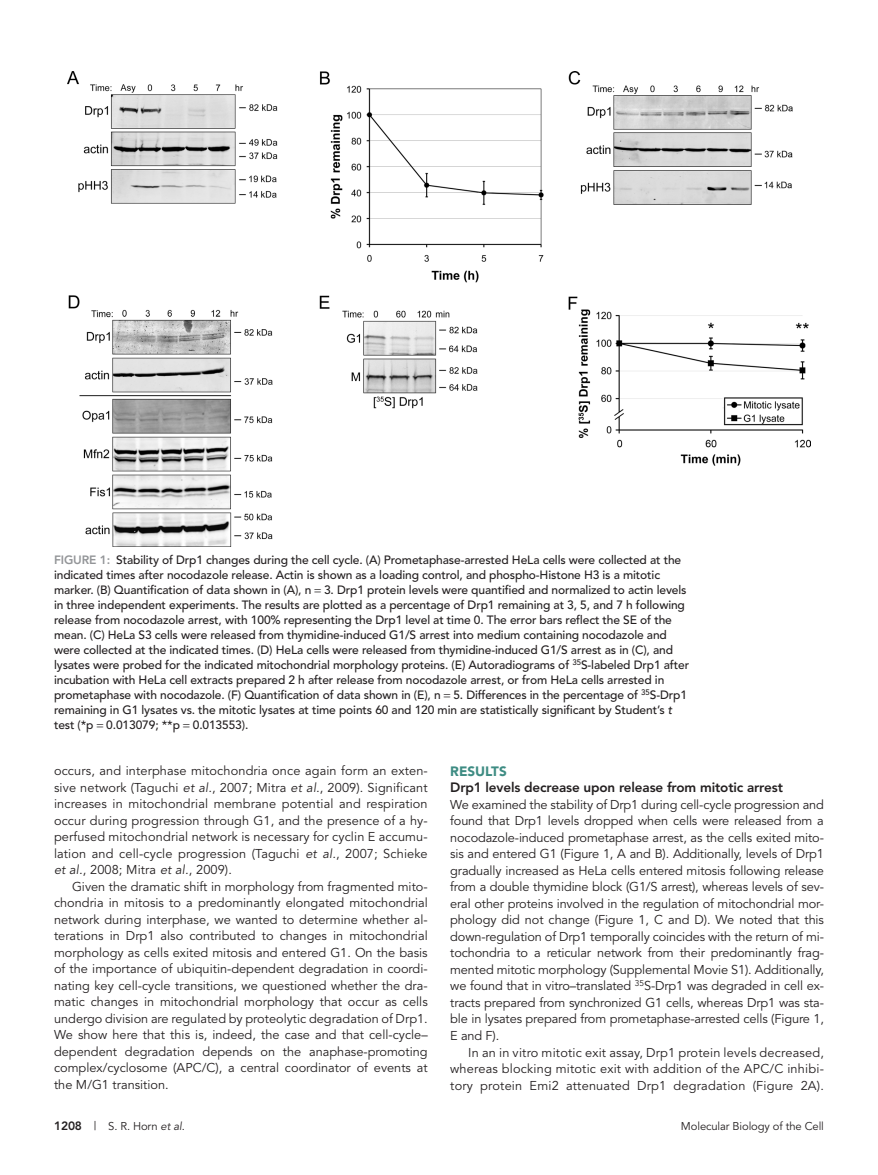
<style>
.page{position:relative;width:878px;height:1175px;background:#fff}
.page>*{position:absolute;margin:0;border:0;box-sizing:border-box;transform-origin:0 0}
.B_heads_after_A_aven{font:800 13.5px "Avenir";letter-spacing:-.01em;color:#231f20}
.A_head{font:900 13.5px "Avenir";color:#3e8c83}
.Body_Text_next_aveni{font:12.75px/16.5px "Avenir";letter-spacing:.01em;color:#231f20;text-align:justify}
.Body_Text_avenir{font:12.75px/16.5px "Avenir";letter-spacing:-.01em;color:#231f20;text-align:justify}
.Figure_caption_35_5p{font:500 12px/15px "Avenir";letter-spacing:-.01em;color:#231f20}
.Body_Text_avenir-2{font:11.25px "Avenir";letter-spacing:-.01em;color:#231f20}
.s1{font-weight:800;color:#939598}
.s2{font-style:italic}
.s3{font-weight:800;font-size:12px}
.s4{font-size:12px}
</style>
<div class="page">
<img style="left:67px;top:72px;width:743px;height:475px">
<p class="Figure_caption_35_5p" style="left:54px;top:553px;width:636px"><span class="s1">FIGURE 1:</span> Stability of Drp1 changes during the cell cycle. (A) Prometaphase-arrested HeLa cells were collected at the indicated times after nocodazole release. Actin is shown as a loading control, and phospho-Histone H3 is a mitotic marker. (B) Quantification of data shown in (A), n 3. Drp1 protein levels were quantified and normalized to actin levels in three independent experiments. The results are plotted as a percentage of Drp1 remaining at 3, 5, and 7 h following release from nocodazole arrest, with 100% representing the Drp1 level at time 0. The error bars reflect the SE of the mean. (C) HeLa S3 cells were released from thymidine-induced G1/S arrest into medium containing nocodazole and were collected at the indicated times. (D) HeLa cells were released from thymidine-induced G1/S arrest as in (C), and lysates were probed for the indicated mitochondrial morphology proteins. (E) Autoradiograms of <sup>35</sup>S-labeled Drp1 after incubation with HeLa cell extracts prepared 2 h after release from nocodazole arrest, or from HeLa cells arrested in prometaphase with nocodazole. (F) Quantification of data shown in (E), n 5. Differences in the percentage of <sup>35</sup>S-Drp1 remaining in G1 lysates vs. the mitotic lysates at time points 60 and 120 min are statistically significant by Student’s <span class="s2">t </span>test (*p 0.013079; **p 0.013553).</p>
<p class="Body_Text_next_aveni" style="left:54px;top:763px;width:375px">occurs, and interphase mitochondria once again form an exten&shy;sive network (Taguchi <span class="s2">et al.</span>, 2007; Mitra <span class="s2">et al.</span>, 2009). Significant increases in mitochondrial membrane potential and respiration occur during progression through G1, and the presence of a hy&shy;perfused mitochondrial network is necessary for cyclin E accumu&shy;lation and cell-cycle progression (Taguchi <span class="s2">et al.</span>, 2007; Schieke <span class="s2">et al.</span>, 2008; Mitra <span class="s2">et al.</span>, 2009).</p>
<p class="Body_Text_next_aveni" style="left:54px;top:878px;width:375px;text-indent:18px">Given the dramatic shift in morphology from fragmented mito&shy;chondria in mitosis to a predominantly elongated mitochondrial network during interphase, we wanted to determine whether al&shy;terations in Drp1 also contributed to changes in mitochondrial morphology as cells exited mitosis and entered G1. On the basis of the importance of ubiquitin-dependent degradation in coordi&shy;nating key cell-cycle transitions, we questioned whether the dra&shy;matic changes in mitochondrial morphology that occur as cells undergo division are regulated by proteolytic degradation of Drp1.<br>We show here that this is, indeed, the case and that cell-cycle– dependent degradation depends on the anaphase-promoting complex/cyclosome (APC/C), a central coordinator of events at the M/G1 transition.</p>
<p class="A_head" style="left:450px;top:763px;width:58px">RESULTS</p>
<p class="B_heads_after_A_aven" style="left:450px;top:779px;width:334px">Drp1 levels decrease upon release from mitotic arrest</p>
<p class="Body_Text_avenir" style="left:450px;top:796px;width:375px">We examined the stability of Drp1 during cell-cycle progression and found that Drp1 levels dropped when cells were released from a nocodazole-induced prometaphase arrest, as the cells exited mito&shy;sis and entered G1 (Figure 1, A and B). Additionally, levels of Drp1 gradually increased as HeLa cells entered mitosis following release from a double thymidine block (G1/S arrest), whereas levels of sev&shy;eral other proteins involved in the regulation of mitochondrial mor&shy;phology did not change (Figure 1, C and D). We noted that this down-regulation of Drp1 temporally coincides with the return of mi&shy;tochondria to a reticular network from their predominantly frag&shy;mented mitotic morphology (Supplemental Movie S1). Additionally, we found that in vitro–translated <sup>35</sup>S-Drp1 was degraded in cell ex&shy;tracts prepared from synchronized G1 cells, whereas Drp1 was sta&shy;ble in lysates prepared from prometaphase-arrested cells (Figure 1, E and F).</p>
<p class="Body_Text_next_aveni" style="left:450px;top:1044px;width:375px;text-indent:18px">In an in vitro mitotic exit assay, Drp1 protein levels decreased, whereas blocking mitotic exit with addition of the APC/C inhibi&shy;tory protein Emi2 attenuated Drp1 degradation (Figure 2A).</p>
<p class="Body_Text_avenir-2" style="left:54px;top:1119px;width:132px"><span class="s3">1208</span> <span class="s4">|</span> S. R. Horn <span class="s2">et al</span>.</p>
<p class="Body_Text_avenir-2" style="left:681px;top:1119px;width:144px">Molecular Biology of the Cell</p>
</div>
